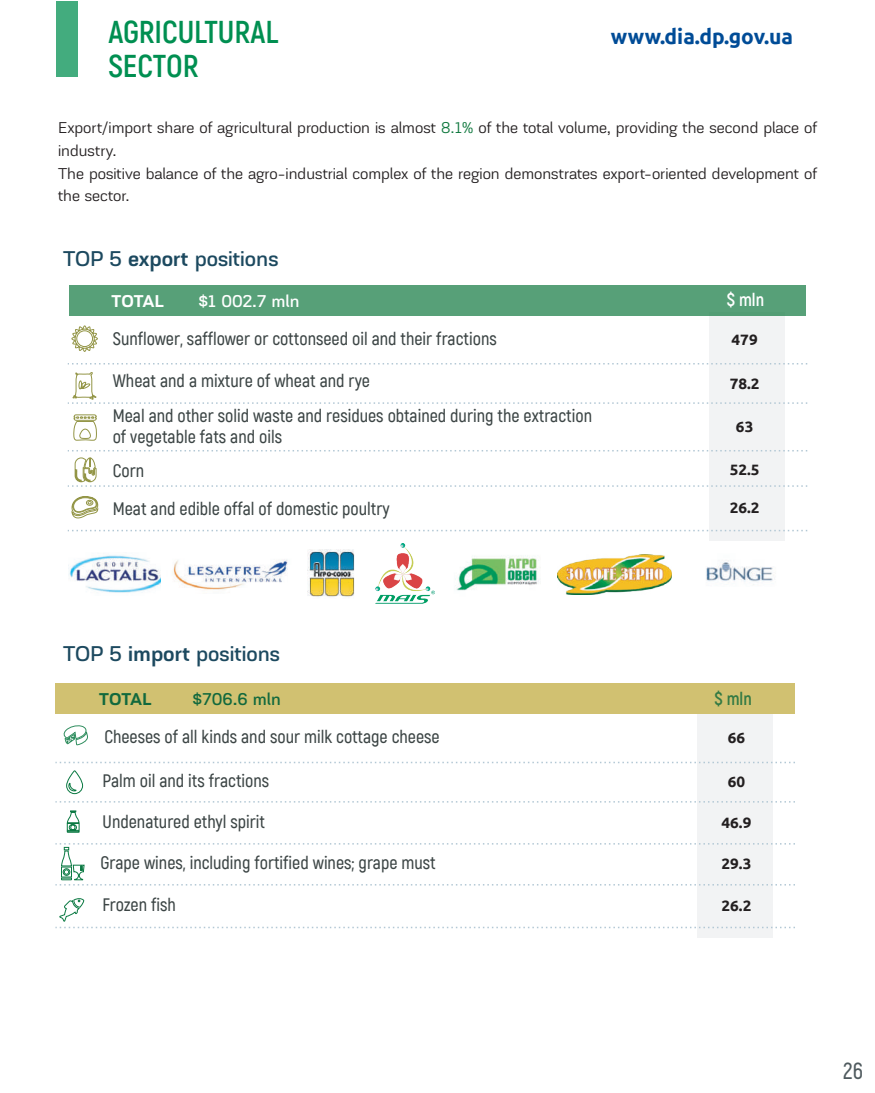
<style>
.page{position:relative;width:875px;height:1093px;background:#fff}
.page>*{position:absolute;margin:0;border:0;box-sizing:border-box;transform-origin:0 0}
.t1{font:700 31.5px/34.5px "Akrobat";color:#008f51}
.t2{font:600 22.95px "Akrobat";color:#4f5a5e}
.t3{font:22.5px "Akzentica 4 F Medium";color:#1c495f}
.t4{font:700 21px "Ubuntu";color:#004c97}
.t5{font:600 18px/21.6px "Akrobat";color:#3c4545}
.t6{font:18px "Akzentica 4 F Medium";color:#fff}
.t7{font:18px "Akzentica 4 F Medium";color:#12693d}
.t8{font:700 18px "Akzentica 4 F";color:#fff}
.t9{font:700 18px "Akzentica 4 F";color:#12693d}
.t10{font:700 18px "Akrobat";color:#fff}
.t11{font:700 18px "Akrobat";color:#106a3a}
.t12{font:16.5px/22.5px "Akzentica 4 F";color:#231f20}
.t13{font:700 15px "Ubuntu";color:#231f20}
.s1{color:#0f783e}
.s2{font-family:"Akzentica 4 F Semi";font-weight:700}
</style>
<div class="page">
<div style="left:709px;top:312px;width:75px;height:228px;background:#f2f3f4"></div>
<div style="left:69px;top:285px;width:736px;height:30px;background:#57a078"></div>
<svg style="left:68px;top:363px;width:739px;height:1px"></svg>
<div style="left:697px;top:711px;width:75px;height:227px;background:#f2f3f4"></div>
<div style="left:55px;top:684px;width:740px;height:30px;background:#d1c171"></div>
<svg style="left:55px;top:762px;width:740px;height:1px"></svg>
<svg style="left:55px;top:801px;width:740px;height:1px"></svg>
<svg style="left:68px;top:530px;width:739px;height:1px"></svg>
<img style="left:68px;top:555px;width:93px;height:38px">
<img style="left:172px;top:559px;width:116px;height:31px">
<img style="left:706px;top:560px;width:69px;height:25px">
<img style="left:307px;top:550px;width:48px;height:47px">
<img style="left:375px;top:543px;width:60px;height:61px">
<img style="left:455px;top:555px;width:84px;height:36px">
<img style="left:558px;top:554px;width:113px;height:40px">
<div style="left:56px;top:1px;width:22px;height:76px;background:#43ac7e"></div>
<svg style="left:71px;top:325px;width:27px;height:27px"></svg>
<div style="left:76px;top:330px;width:17px;height:17px;border:1px solid #939546;border-radius:50%"></div>
<svg style="left:71px;top:496px;width:28px;height:23px"></svg>
<svg style="left:68px;top:371px;width:739px;height:33px"></svg>
<svg style="left:68px;top:414px;width:739px;height:73px"></svg>
<svg style="left:55px;top:898px;width:740px;height:30px"></svg>
<svg style="left:66px;top:770px;width:17px;height:24px"></svg>
<svg style="left:66px;top:810px;width:14px;height:23px"></svg>
<svg style="left:55px;top:843px;width:740px;height:42px"></svg>
<svg style="left:64px;top:725px;width:24px;height:20px"></svg>
<h1 class="t1" style="left:108px;top:14px;width:171px">AGRICULTURAL<br>SECTOR</h1>
<p class="t4" style="left:611px;top:24px;width:184px">www.dia.dp.gov.ua</p>
<p class="t12" style="left:58px;top:115px;width:760px">Export/import share of agricultural production is almost <span class="s1">8.1%</span> of the total volume, providing the second place of industry.<br>The positive balance of the agro-industrial complex of the region demonstrates export-oriented development of the sector.</p>
<p class="t3" style="left:63px;top:241px;width:217px">TOP 5 <span class="s2">export</span> positions</p>
<p class="t8" style="left:112px;top:287px;width:54px">TOTAL</p>
<p class="t6" style="left:198px;top:287px;width:103px">$1 002.7 mln</p>
<p class="t5" style="left:113px;top:328px;width:385px">Sunflower, safflower or cottonseed oil and their fractions</p>
<p class="t5" style="left:113px;top:370px;width:259px">Wheat and a mixture of wheat and rye</p>
<p class="t5" style="left:113px;top:404px;width:481px">Meal and other solid waste and residues obtained during the extraction of vegetable fats and oils</p>
<p class="t5" style="left:113px;top:460px;width:33px">Corn</p>
<p class="t5" style="left:113px;top:498px;width:278px">Meat and edible offal of domestic poultry</p>
<p class="t3" style="left:63px;top:636px;width:218px">TOP 5 <span class="s2">import</span> positions</p>
<p class="t9" style="left:99px;top:686px;width:54px">TOTAL</p>
<p class="t7" style="left:193px;top:686px;width:90px">$706.6 mln</p>
<p class="t5" style="left:104px;top:726px;width:337px">Cheeses of all kinds and sour milk cottage cheese</p>
<p class="t5" style="left:103px;top:770px;width:168px">Palm oil and its fractions</p>
<p class="t5" style="left:103px;top:811px;width:164px">Undenatured ethyl spirit</p>
<p class="t5" style="left:100px;top:852px;width:337px">Grape wines, including fortified wines; grape must</p>
<p class="t5" style="left:102px;top:894px;width:75px">Frozen fish</p>
<p class="t10" style="left:727px;top:289px;width:39px">$ mln</p>
<p class="t13" style="left:731px;top:330px;width:28px">479</p>
<p class="t13" style="left:729px;top:374px;width:31px">78.2</p>
<p class="t13" style="left:736px;top:417px;width:19px">63</p>
<p class="t13" style="left:729px;top:460px;width:31px">52.5</p>
<p class="t13" style="left:729px;top:498px;width:31px">26.2</p>
<p class="t11" style="left:714px;top:687px;width:39px">$ mln</p>
<p class="t13" style="left:727px;top:729px;width:19px">66</p>
<p class="t13" style="left:727px;top:773px;width:19px">60</p>
<p class="t13" style="left:721px;top:813px;width:31px">46.9</p>
<p class="t13" style="left:721px;top:854px;width:31px">29.3</p>
<p class="t13" style="left:721px;top:897px;width:31px">26.2</p>
<p class="t2" style="left:843px;top:1057px;width:21px">26</p>
</div>
